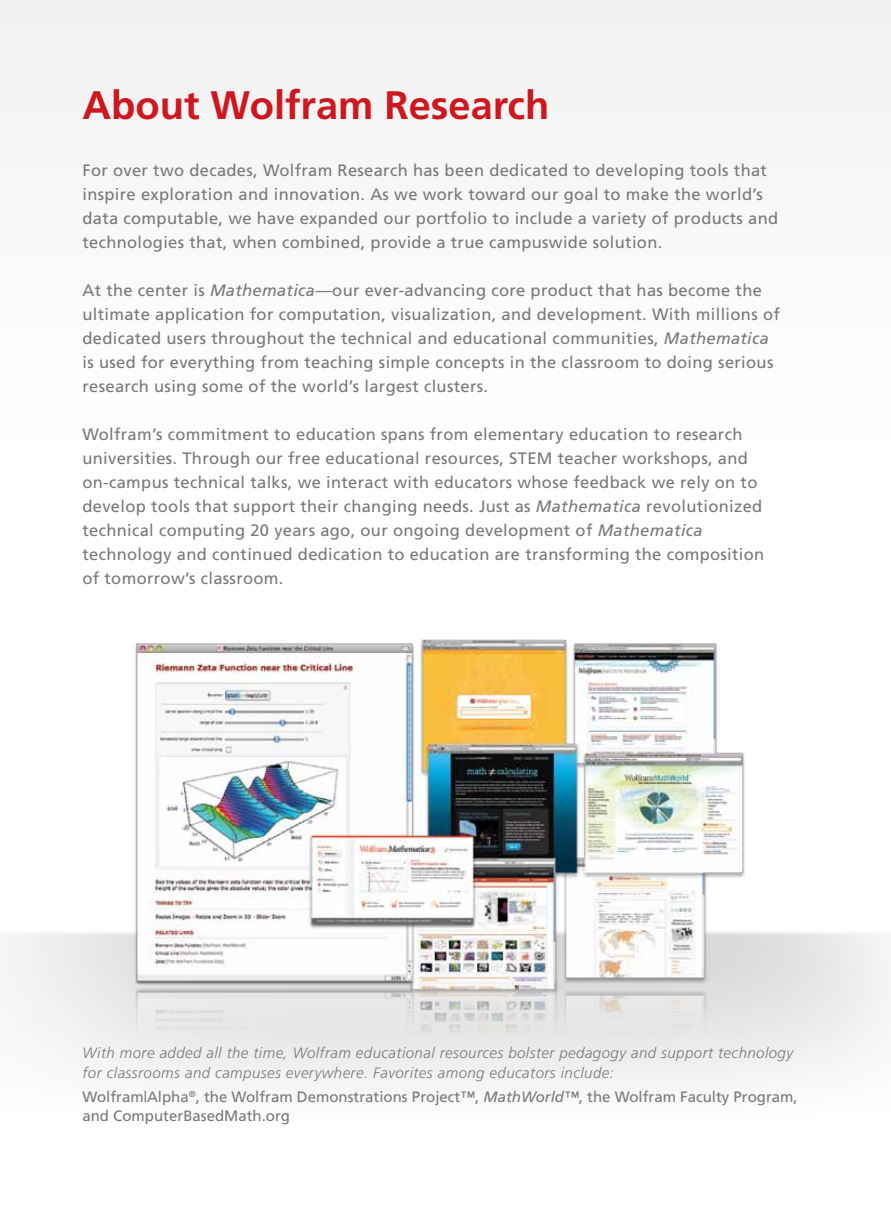
<style>
.page{position:relative;width:891px;height:1215px;background:#fff}
.page>*{position:absolute;margin:0;border:0;box-sizing:border-box;transform-origin:0 0}
.t1{font:700 39.75px "Frutiger";color:#ce171e}
.t2{font:16.5px/24px "Frutiger";letter-spacing:.02em;color:#77787b}
.t3{font:italic 300 15px/19.5px "Frutiger";letter-spacing:.03em;color:#77787b}
.t4{font:15px/19.5px "Frutiger";color:#77787b}
.s1{font-style:italic}
</style>
<div class="page">
<div style="left:0;top:0;width:891px;height:495px;background:#f9f9f9"></div>
<img style="left:80px;top:639px;width:711px;height:409px">
<h1 class="t1" style="left:82px;top:82px;width:469px">About Wolfram Research</h1>
<p class="t2" style="left:82px;top:158px;width:697px">For over two decades, Wolfram Research has been dedicated to developing tools that inspire exploration and innovation. As we work toward our goal to make the world’s data computable, we have expanded our portfolio to include a variety of products and technologies that, when combined, provide a true campuswide solution.</p>
<p class="t2" style="left:82px;top:278px;width:699px">At the center is <span class="s1">Mathematica</span>—our ever-advancing core product that has become the ultimate application for computation, visualization, and development. With millions of dedicated users throughout the technical and educational communities, <span class="s1">Mathematica </span>is used for everything from teaching simple concepts in the classroom to doing serious research using some of the world’s largest clusters.</p>
<p class="t2" style="left:82px;top:422px;width:683px">Wolfram’s commitment to education spans from elementary education to research universities. Through our free educational resources, STEM teacher workshops, and on-campus technical talks, we interact with educators whose feedback we rely on to develop tools that support their changing needs. Just as <span class="s1">Mathematica</span> revolutionized technical computing 20 years ago, our ongoing development of <span class="s1">Mathematica </span>technology and continued dedication to education are transforming the composition of tomorrow’s classroom.</p>
<p class="t3" style="left:82px;top:1043px;width:712px">With more added all the time, Wolfram educational resources bolster pedagogy and support technology for classrooms and campuses everywhere. Favorites among educators include:</p>
<p class="t4" style="left:82px;top:1087px;width:717px">Wolfram|Alpha<sup>®</sup>, the Wolfram Demonstrations Project™, <span class="s1">MathWorld™</span>, the Wolfram Faculty Program, and ComputerBasedMath.org</p>
</div>
